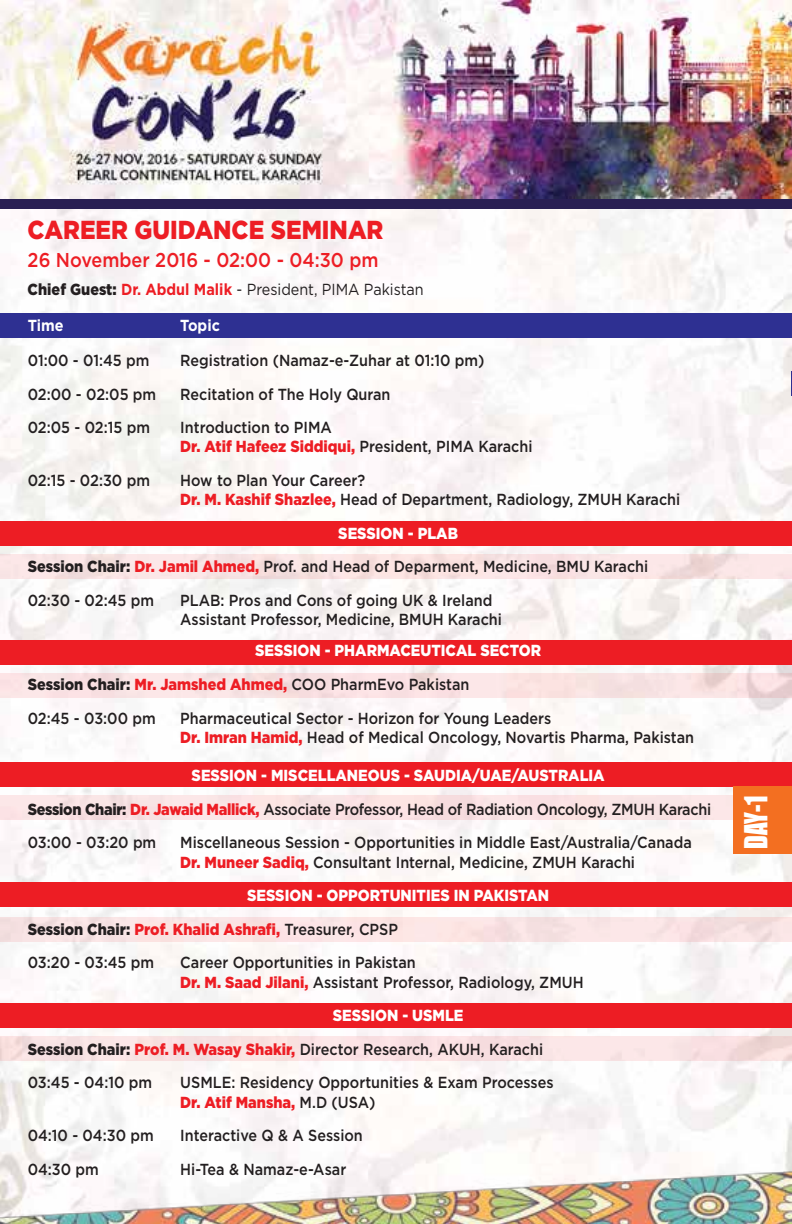
<style>
.page{position:relative;width:792px;height:1224px;background:#fff}
.page>*{position:absolute;margin:0;border:0;box-sizing:border-box;transform-origin:0 0}
.t1{font:29.2px "Impact";color:#fff;scale:.85 1}
.t2{font:900 26px "Gotham";color:#ed1d24;scale:.9 1}
.t3{font:500 20px "Gotham";color:#ed1d24;scale:.9 1}
.t4{font:500 16px/19.2px "Gotham";color:#231f20;scale:.9 1}
.t5{font:500 16px/33.6px "Gotham";letter-spacing:-.02em;color:#231f20;scale:.9 1}
.t6{font:900 16px/33.6px "Gotham";color:#fff;scale:.9 1}
.t7{font:16px "Gotham";color:#231f20;scale:.9 1}
.t8{font:700 16px "Gotham";color:#fff;scale:.9 1}
.s1{font-weight:900}
.s2{font-weight:700;color:#ed1d24}
.s3{font-weight:900;color:#ed1d24}
.s4{font-weight:900;color:#fff}
.s5{color:#231f20}
.s6{color:#ed1d24}
.s7{font-weight:500;color:#231f20}
</style>
<div class="page">
<img style="left:0;top:209px;width:792px;height:963px">
<img style="left:0;top:1172px;width:792px;height:52px">
<img style="left:0;top:0;width:792px;height:199px">
<div style="left:0;top:199px;width:792px;height:10px;background:#291f53"></div>
<div style="left:0;top:313px;width:792px;height:24px;background:#2e3092"></div>
<div style="left:0;top:521px;width:792px;height:25px;background:#ed1d24"></div>
<div style="left:0;top:640px;width:792px;height:24px;background:#ed1d24"></div>
<div style="left:0;top:673px;width:792px;height:25px;background:#fae2e3"></div>
<div style="left:0;top:554px;width:792px;height:25px;background:linear-gradient(to right,#f8e3e2,#f8e2e2)"></div>
<div style="left:0;top:796px;width:792px;height:24px;background:#fae4e5"></div>
<div style="left:0;top:917px;width:792px;height:24px;background:#fae4e5"></div>
<div style="left:0;top:1036px;width:792px;height:25px;background:#f9e1e2"></div>
<div style="left:0;top:763px;width:792px;height:24px;background:#ed1d24"></div>
<div style="left:0;top:883px;width:792px;height:24px;background:#ed1d24"></div>
<div style="left:0;top:1003px;width:792px;height:24px;background:#ed1d24"></div>
<svg style="left:791px;top:585px;width:1px;height:24px"></svg>
<svg style="left:791px;top:698px;width:1px;height:21px"></svg>
<svg style="left:791px;top:989px;width:1px;height:14px"></svg>
<svg style="left:791px;top:618px;width:1px;height:22px"></svg>
<hr style="left:791px;top:209px;width:1px;height:31px;background:#8dc63f">
<hr style="left:791px;top:209px;width:1px;height:30px;background:#00652e">
<hr style="left:791px;top:244px;width:1px;height:30px;background:#8dc63f">
<svg style="left:791px;top:286px;width:1px;height:23px"></svg>
<div style="left:733px;top:787px;width:59px;height:67px;background:#f36f21"></div>
<h2 class="t2" style="left:28px;top:212px;width:397px">CAREER GUIDANCE SEMINAR</h2>
<p class="t3" style="left:28px;top:247px;width:391px">26 November 2016 - 02:00 - 04:30 pm</p>
<p class="t7" style="left:28px;top:279px;width:442px"><span class="s1">Chief Guest:</span> <span class="s2">Dr. Abdul Malik</span> - President, PIMA Pakistan</p>
<p class="t8" style="left:28px;top:315px;width:42px">Time</p>
<p class="t8" style="left:180px;top:315px;width:46px">Topic</p>
<p class="t4" style="left:28px;top:350px;width:137px">01:00 - 01:45 pm</p>
<p class="t4" style="left:180px;top:350px;width:340px">Registration (Namaz-e-Zuhar at 01:10 pm)</p>
<p class="t4" style="left:28px;top:384px;width:144px">02:00 - 02:05 pm</p>
<p class="t4" style="left:180px;top:384px;width:235px">Recitation of The Holy Quran</p>
<p class="t4" style="left:28px;top:418px;width:138px">02:05 - 02:15 pm</p>
<p class="t4" style="left:180px;top:418px;width:393px">Introduction to PIMA<br><span class="s3">Dr. Atif Hafeez Siddiqui,</span> President, PIMA Karachi</p>
<p class="t4" style="left:28px;top:470px;width:138px">02:15 - 02:30 pm</p>
<p class="t4" style="left:180px;top:470px;width:557px">How to Plan Your Career?<br><span class="s3">Dr. M. Kashif Shazlee,</span> Head of Department, Radiology, ZMUH Karachi</p>
<p class="t4" style="left:28px;top:516px;width:691px;line-height:33.6px;text-indent:311px"><span class="s4">SESSION - PLAB<br></span><span class="s1">Session Chair:</span> <span class="s3">Dr. Jamil Ahmed,</span> Prof. and Head of Deparment, Medicine, BMU Karachi<br>02:30 - 02:45 pm</p>
<p class="t4" style="left:180px;top:590px;width:359px">PLAB: Pros and Cons of going UK &amp; Ireland<br>Assistant Professor, Medicine, BMUH Karachi</p>
<p class="t4" style="left:28px;top:634px;width:572px;line-height:33.6px;text-indent:227px"><span class="s4">SESSION - PHARMACEUTICAL SECTOR<br></span><span class="s1">Session Chair:</span> <span class="s3">Mr. Jamshed Ahmed,</span> COO PharmEvo Pakistan<br>02:45 - 03:00 pm</p>
<p class="t4" style="left:180px;top:708px;width:573px">Pharmaceutical Sector - Horizon for Young Leaders<br><span class="s3">Dr. Imran Hamid,</span> Head of Medical Oncology, Novartis Pharma, Pakistan</p>
<p class="t5" style="left:28px;top:758px;width:761px;text-indent:164px"><span class="s4">SESSION - MISCELLANEOUS - SAUDIA/UAE/AUSTRALIA<br></span><span class="s1">Session Chair:</span> <span class="s3">Dr. Jawaid Mallick,</span> Associate Professor, Head of Radiation Oncology, ZMUH Karachi<br>03:00 - 03:20 pm</p>
<p class="t4" style="left:180px;top:833px;width:570px">Miscellaneous Session - Opportunities in Middle East/Australia/Canada<br><span class="s3">Dr. Muneer Sadiq,</span> Consultant Internal, Medicine, ZMUH Karachi</p>
<p class="t6" style="left:28px;top:879px;width:581px;text-indent:219px">SESSION - OPPORTUNITIES IN PAKISTAN<br><span class="s5">Session Chair:</span> <span class="s6">Prof. Khalid Ashrafi,</span> <span class="s7">Treasurer, CPSP<br>03:20 - 03:45 pm</span></p>
<p class="t4" style="left:180px;top:953px;width:450px">Career Opportunities in Pakistan<br><span class="s3">Dr. M. Saad Jilani,</span> Assistant Professor, Radiology, ZMUH</p>
<p class="t4" style="left:28px;top:998px;width:574px;line-height:33.6px;text-indent:305px"><span class="s4">SESSION - USMLE<br></span><span class="s1">Session Chair:</span> <span class="s3">Prof. M. Wasay Shakir,</span> Director Research, AKUH, Karachi<br>03:45 - 04:10 pm</p>
<p class="t4" style="left:180px;top:1073px;width:416px">USMLE: Residency Opportunities &amp; Exam Processes<br><span class="s3">Dr. Atif Mansha,</span> M.D (USA)</p>
<p class="t4" style="left:28px;top:1126px;width:142px">04:10 - 04:30 pm</p>
<p class="t4" style="left:180px;top:1126px;width:204px">Interactive Q &amp; A Session</p>
<p class="t4" style="left:28px;top:1159px;width:81px">04:30 pm</p>
<p class="t4" style="left:180px;top:1159px;width:186px">Hi-Tea &amp; Namaz-e-Asar</p>
<h1 class="t1" style="left:733px;top:849px;width:64px;rotate:-90deg">DAY-1</h1>
</div>
